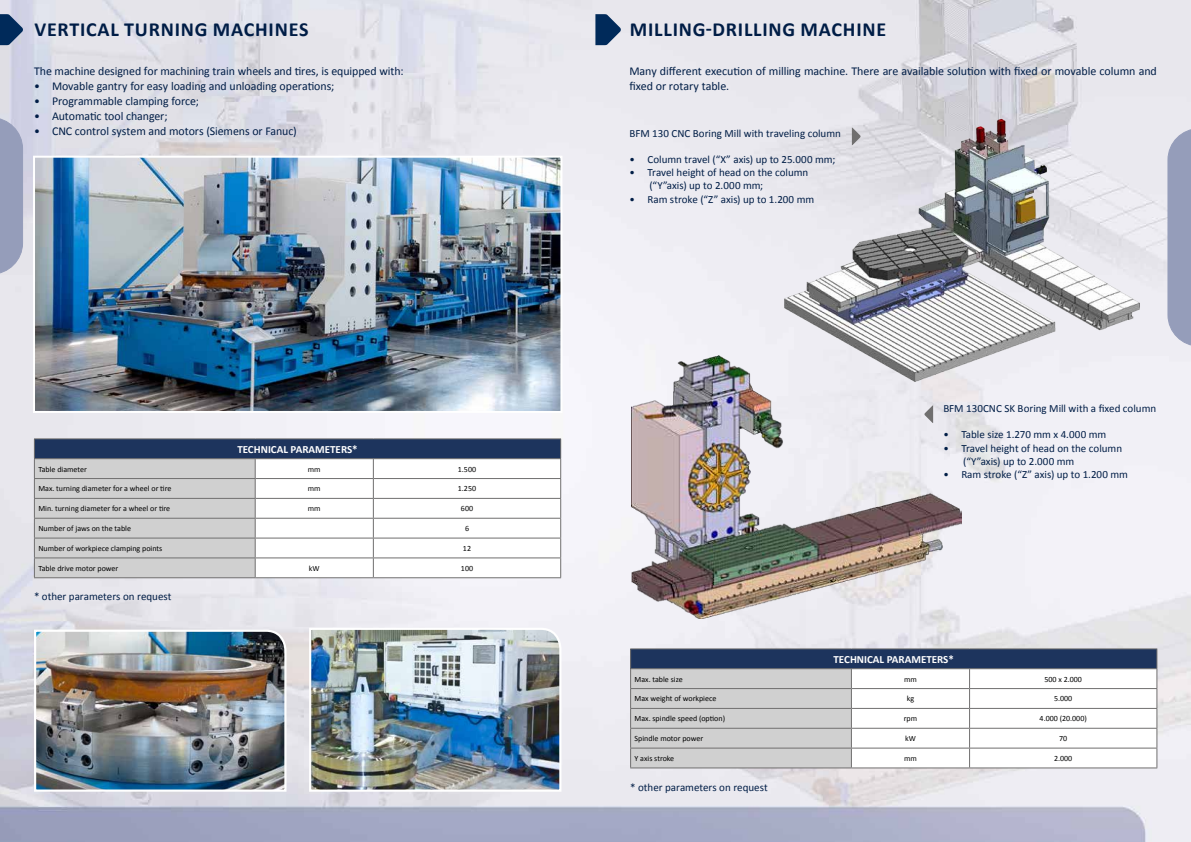
<style>
.page{position:relative;width:1191px;height:842px;background:#fff}
.page>*{position:absolute;margin:0;border:0;box-sizing:border-box;transform-origin:0 0}
.t1{font:700 20px "Calibri";letter-spacing:.04em;color:#001d46}
.t2{font:12px/15px "Calibri";letter-spacing:-.005em;color:#001d46}
.t3{font:11px/13.2px "Calibri";color:#001d46}
.t4{font:700 11px "Calibri";color:#fff}
.t5{font:8px "Calibri";color:#000}
</style>
<div class="page">
<img style="left:0;top:0;width:1191px;height:842px">
<svg style="left:0;top:14px;width:23px;height:31px"></svg>
<hr style="left:34px;top:438px;width:221px;height:1px;background:#706f6f">
<hr style="left:255px;top:438px;width:118px;height:1px;background:#706f6f">
<hr style="left:373px;top:438px;width:188px;height:1px;background:#706f6f">
<svg style="left:34px;top:439px;width:527px;height:138px"></svg>
<hr style="left:34px;top:577px;width:221px;height:1px;background:#706f6f">
<hr style="left:255px;top:577px;width:118px;height:1px;background:#706f6f">
<hr style="left:373px;top:577px;width:188px;height:1px;background:#706f6f">
<svg style="left:0;top:117px;width:24px;height:158px;background:#9fa6c0"></svg>
<svg style="left:1167px;top:128px;width:24px;height:219px;background:#9da5bf"></svg>
<svg style="left:595px;top:14px;width:26px;height:31px"></svg>
<img style="left:308px;top:627px;width:254px;height:166px">
<img style="left:33px;top:628px;width:255px;height:165px">
<img style="left:36px;top:159px;width:523px;height:251px">
<div style="left:33px;top:156px;width:529px;height:257px;border:2px solid #fff"></div>
<img style="left:631px;top:356px;width:330px;height:262px">
<img style="left:770px;top:109px;width:373px;height:283px">
<hr style="left:630px;top:648px;width:221px;height:1px;background:#706f6f">
<hr style="left:851px;top:648px;width:118px;height:1px;background:#706f6f">
<hr style="left:969px;top:648px;width:188px;height:1px;background:#706f6f">
<svg style="left:630px;top:649px;width:527px;height:118px"></svg>
<hr style="left:630px;top:767px;width:221px;height:1px;background:#706f6f">
<hr style="left:851px;top:767px;width:118px;height:1px;background:#706f6f">
<hr style="left:969px;top:767px;width:188px;height:1px;background:#706f6f">
<svg style="left:924px;top:405px;width:9px;height:18px"></svg>
<svg style="left:852px;top:128px;width:8px;height:17px"></svg>
<h1 class="t1" style="left:34px;top:17px;width:276px">VERTICAL TURNING MACHINES</h1>
<p class="t2" style="left:34px;top:63px;width:371px">The machine designed for machining train wheels and tires, is equipped with:</p>
<p class="t2" style="left:34px;top:78px;width:302px">• Movable gantry for easy loading and unloading operations;</p>
<p class="t2" style="left:34px;top:93px;width:166px">• Programmable clamping force;</p>
<p class="t2" style="left:34px;top:108px;width:135px">• Automatic tool changer;</p>
<p class="t2" style="left:34px;top:123px;width:264px">• CNC control system and motors (Siemens or Fanuc)</p>
<p class="t4" style="left:237px;top:442px;width:122px">TECHNICAL PARAMETERS*</p>
<p class="t5" style="left:38px;top:464px;width:50px">Table diameter</p>
<p class="t5" style="left:308px;top:464px;width:14px">mm</p>
<p class="t5" style="left:458px;top:464px;width:20px">1.500</p>
<p class="t5" style="left:38px;top:484px;width:134px">Max. turning diameter for a wheel or tire</p>
<p class="t5" style="left:308px;top:484px;width:14px">mm</p>
<p class="t5" style="left:458px;top:484px;width:20px">1.250</p>
<p class="t5" style="left:38px;top:504px;width:133px">Min. turning diameter for a wheel or tire</p>
<p class="t5" style="left:308px;top:504px;width:14px">mm</p>
<p class="t5" style="left:461px;top:504px;width:14px">600</p>
<p class="t5" style="left:38px;top:523px;width:94px">Number of jaws on the table</p>
<p class="t5" style="left:465px;top:523px;width:6px">6</p>
<p class="t5" style="left:38px;top:543px;width:125px">Number of workpiece clamping points</p>
<p class="t5" style="left:463px;top:543px;width:10px">12</p>
<p class="t5" style="left:38px;top:563px;width:81px">Table drive motor power</p>
<p class="t5" style="left:309px;top:563px;width:12px">kW</p>
<p class="t5" style="left:461px;top:563px;width:14px">100</p>
<p class="t3" style="left:34px;top:589px;width:139px">* other parameters on request</p>
<h1 class="t1" style="left:630px;top:17px;width:258px">MILLING-DRILLING MACHINE</h1>
<p class="t2" style="left:629px;top:63px;width:529px">Many different execution of milling machine. There are available solution with fixed or movable column and fixed or rotary table.</p>
<p class="t3" style="left:629px;top:126px;width:213px">BFM 130 CNC Boring Mill with traveling column</p>
<p class="t3" style="left:629px;top:152px;width:207px">• Column travel (“X” axis) up to 25.000 mm;</p>
<p class="t3" style="left:649px;top:165px;width:160px;text-indent:-20px">• Travel height of head on the column (“Y”axis) up to 2.000 mm;</p>
<p class="t3" style="left:629px;top:192px;width:186px">• Ram stroke (“Z” axis) up to 1.200 mm</p>
<p class="t3" style="left:943px;top:401px;width:214px">BFM 130CNC SK Boring Mill with a fixed column</p>
<p class="t3" style="left:943px;top:428px;width:164px">• Table size 1.270 mm x 4.000 mm</p>
<p class="t3" style="left:963px;top:441px;width:160px;text-indent:-20px">• Travel height of head on the column (“Y”axis) up to 2.000 mm</p>
<p class="t3" style="left:943px;top:467px;width:186px">• Ram stroke (“Z” axis) up to 1.200 mm</p>
<p class="t4" style="left:833px;top:652px;width:122px">TECHNICAL PARAMETERS*</p>
<p class="t5" style="left:634px;top:674px;width:50px">Max. table size</p>
<p class="t5" style="left:904px;top:674px;width:14px">mm</p>
<p class="t5" style="left:1044px;top:674px;width:39px">500 x 2.000</p>
<p class="t5" style="left:634px;top:694px;width:83px">Max weight of workpiece</p>
<p class="t5" style="left:906px;top:694px;width:9px">kg</p>
<p class="t5" style="left:1054px;top:694px;width:20px">5.000</p>
<p class="t5" style="left:634px;top:714px;width:92px">Max. spindle speed (option)</p>
<p class="t5" style="left:903px;top:714px;width:15px">rpm</p>
<p class="t5" style="left:1039px;top:714px;width:49px">4.000 (20.000)</p>
<p class="t5" style="left:634px;top:733px;width:70px">Spindle motor power</p>
<p class="t5" style="left:905px;top:733px;width:12px">kW</p>
<p class="t5" style="left:1059px;top:733px;width:10px">70</p>
<p class="t5" style="left:634px;top:753px;width:41px">Y axis stroke</p>
<p class="t5" style="left:904px;top:753px;width:14px">mm</p>
<p class="t5" style="left:1054px;top:753px;width:20px">2.000</p>
<p class="t3" style="left:630px;top:780px;width:139px">* other parameters on request</p>
</div>
